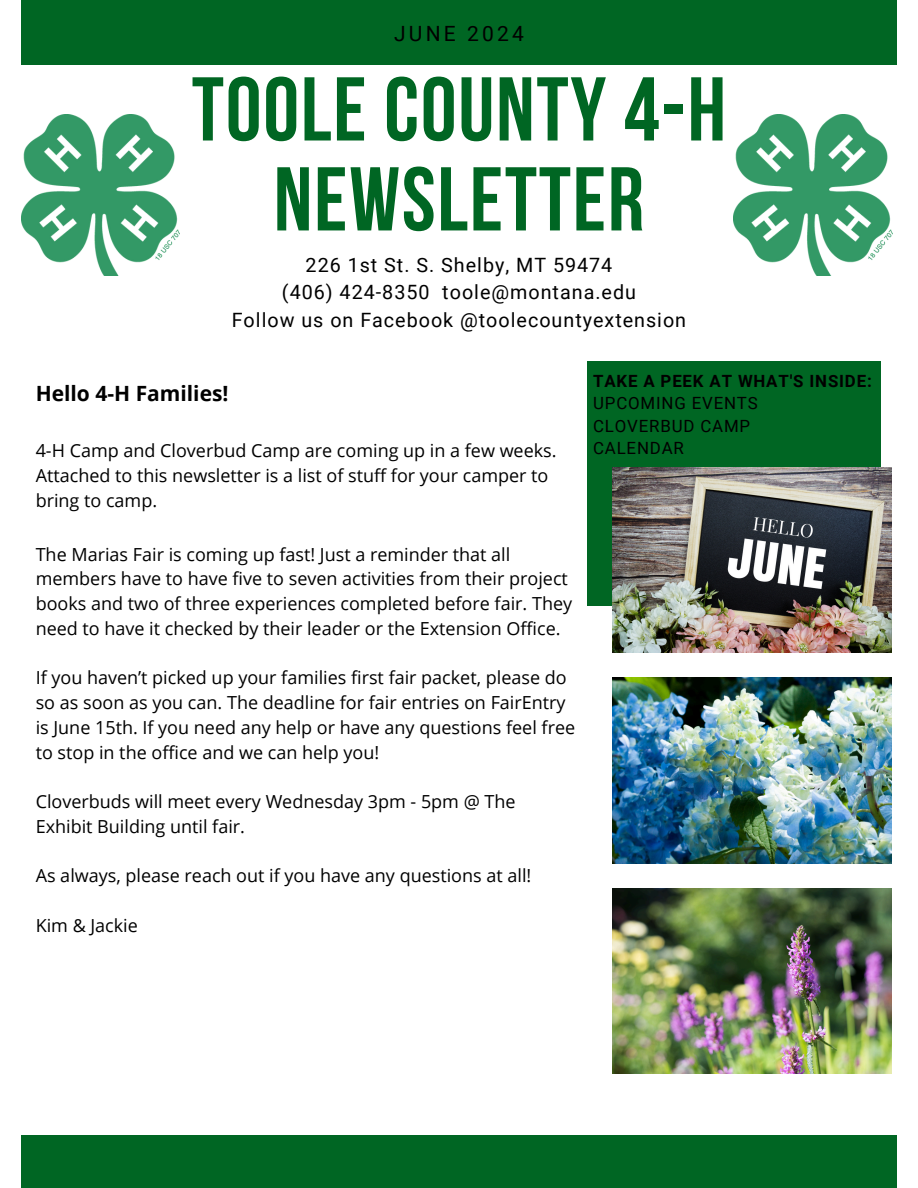
<style>
.page{position:relative;width:918px;height:1188px;background:#fff}
.page>*{position:absolute;margin:0;border:0;box-sizing:border-box;transform-origin:0 0}
.t1{font:700 90.3px/90px "Bebas Neue";letter-spacing:.02em;color:#006623;text-align:center}
.t2{font:700 21px "Open Sans";color:#000}
.t3{font:21px "Roboto";letter-spacing:.15em;color:#000}
.t4{font:19.8px/27.5px "Roboto";letter-spacing:.05em;color:#000;text-align:center}
.t5{font:18px/24.8px "Open Sans";color:#000}
.t6{font:16.8px "Roboto";letter-spacing:.05em;color:#000}
.t7{font:700 16.8px "Roboto";letter-spacing:.05em;color:#000}
</style>
<div class="page">
<div style="left:587px;top:362px;width:293px;height:244px;background:#006623"></div>
<div style="left:21px;top:0;width:876px;height:65px;background:#006623"></div>
<div style="left:21px;top:1135px;width:876px;height:53px;background:#006623"></div>
<img style="left:21px;top:114px;width:159px;height:161px">
<img style="left:734px;top:114px;width:158px;height:161px">
<img style="left:613px;top:467px;width:279px;height:186px">
<img style="left:613px;top:678px;width:279px;height:185px">
<img style="left:613px;top:888px;width:279px;height:186px">
<h1 class="t3" style="left:394px;top:22px;width:131px">JUNE 2024</h1>
<h2 class="t1" style="left:192px;top:73px;width:536px">TOOLE COUNTY 4-H<br>NEWSLETTER</h2>
<h4 class="t4" style="left:232px;top:251px;width:456px">226 1st St. S. Shelby, MT 59474<br>(406) 424-8350 toole@montana.edu<br>Follow us on Facebook @toolecountyextension</h4>
<p class="t2" style="left:36px;top:378px;width:194px">Hello 4-H Families!</p>
<p class="t5" style="left:36px;top:438px;width:522px">4-H Camp and Cloverbud Camp are coming up in a few weeks.<br>Attached to this newsletter is a list of stuff for your camper to bring to camp.</p>
<p class="t5" style="left:36px;top:541px;width:538px">The Marias Fair is coming up fast! Just a reminder that all members have to have five to seven activities from their project books and two of three experiences completed before fair. They need to have it checked by their leader or the Extension Office.</p>
<p class="t5" style="left:36px;top:665px;width:541px">If you haven’t picked up your families first fair packet, please do so as soon as you can. The deadline for fair entries on FairEntry is June 15th. If you need any help or have any questions feel free to stop in the office and we can help you!</p>
<p class="t5" style="left:36px;top:789px;width:481px">Cloverbuds will meet every Wednesday 3pm - 5pm @ The<br>Exhibit Building until fair.</p>
<p class="t5" style="left:36px;top:863px;width:497px">As always, please reach out if you have any questions at all!</p>
<p class="t5" style="left:36px;top:912px;width:104px">Kim &amp; Jackie</p>
<h4 class="t7" style="left:593px;top:371px;width:280px">TAKE A PEEK AT WHAT'S INSIDE:</h4>
<h4 class="t6" style="left:593px;top:393px;width:166px">UPCOMING EVENTS</h4>
<h4 class="t6" style="left:593px;top:416px;width:159px">CLOVERBUD CAMP</h4>
<h4 class="t6" style="left:593px;top:438px;width:92px">CALENDAR</h4>
</div>
